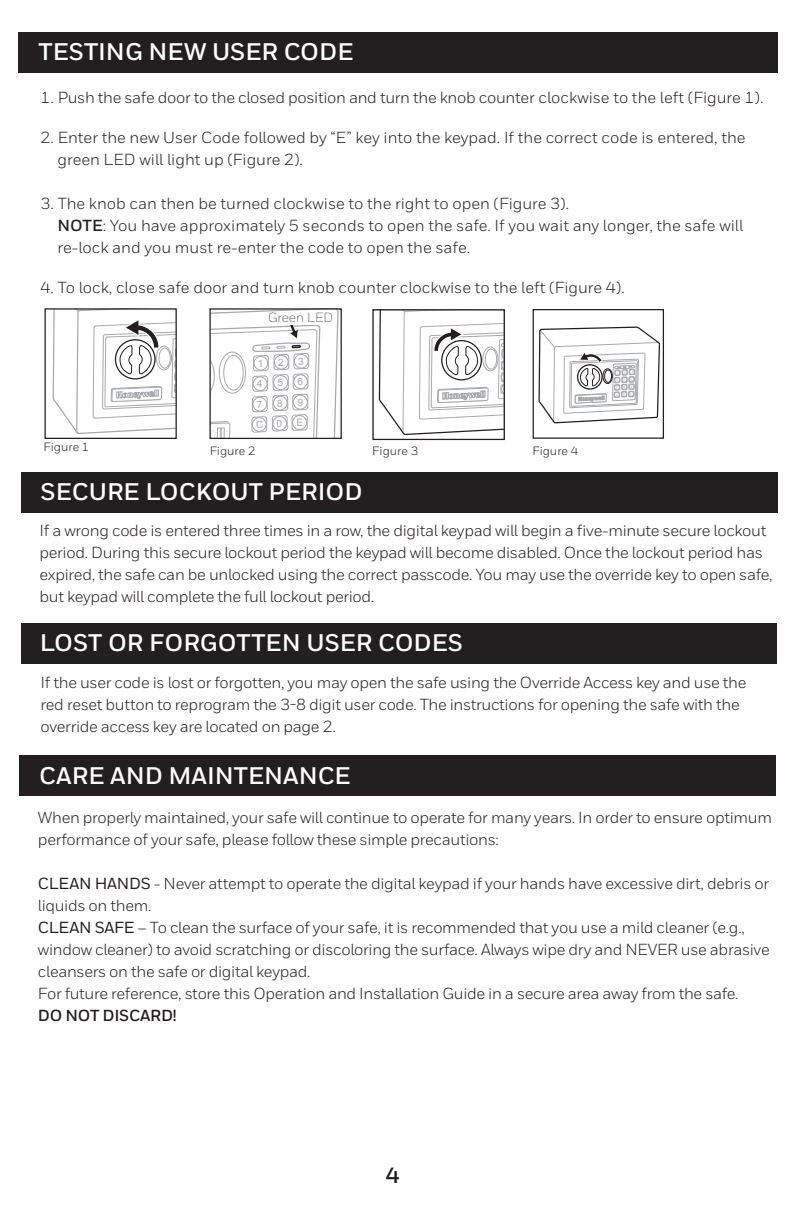
<style>
.page{position:relative;width:792px;height:1224px;background:#fff}
.page>*{position:absolute;margin:0;border:0;box-sizing:border-box;transform-origin:0 0}
.t1{font:700 24px "Honeywell Sans";color:#fff}
._2{font:700 22px "Honeywell Sans";color:#231f20}
.t2{font:16px/22px "Honeywell Sans";letter-spacing:-.02em;color:#231f20}
.t3{font:16px/22px "Honeywell Sans";color:#231f20}
.t4{font:700 16px "Honeywell Sans";letter-spacing:-.02em;color:#231f20}
.t5{font:300 13.2px "Honeywell Sans";color:#231f20}
.t6{font:12px "Honeywell Sans";color:#231f20}
.t7{font:10.4px "Arial";color:#a8a9ad}
.t8{font:10.2px/20.2px "Arial";color:#a8a9ad}
.t9{font:10px/20.4px "Arial";color:#a8a9ad;text-align:justify}
.s1{font-weight:700}
.s2{color:#231f20}
.s3{font-weight:500}
</style>
<div class="page">
<div style="left:21px;top:472px;width:757px;height:41px;background:#231f20"></div>
<div style="left:22px;top:623px;width:755px;height:41px;background:#231f20"></div>
<div style="left:19px;top:755px;width:757px;height:41px;background:#231f20"></div>
<div style="left:18px;top:32px;width:760px;height:40px;background:#231f20"></div>
<svg style="left:211px;top:310px;width:128px;height:127px"></svg>
<div style="left:209px;top:308px;width:133px;height:131px;border:1px solid #231f20"></div>
<svg style="left:378px;top:311px;width:125px;height:125px"></svg>
<div style="left:372px;top:309px;width:133px;height:131px;border:1px solid #231f20"></div>
<div style="left:268px;top:312px;width:65px;height:13px;background:#fff"></div>
<svg style="left:52px;top:310px;width:123px;height:124px"></svg>
<div style="left:44px;top:308px;width:133px;height:131px;border:1px solid #231f20"></div>
<svg style="left:538px;top:327px;width:123px;height:97px"></svg>
<div style="left:533px;top:309px;width:131px;height:130px;border:1px solid #231f20"></div>
<p class="t1" style="left:39px;top:37px;width:316px">TESTING NEW USER CODE</p>
<p class="t2" style="left:41px;top:86px;width:724px">1. Push the safe door to the closed position and turn the knob counter clockwise to the left (Figure 1).</p>
<p class="t3" style="left:57px;top:126px;width:690px;text-indent:-17px">2. Enter the new User Code followed by “E” key into the keypad. If the correct code is entered, the green LED will light up (Figure 2).</p>
<p class="t3" style="left:41px;top:192px;width:530px">3. The knob can then be turned clockwise to the right to open (Figure 3).</p>
<p class="t3" style="left:57px;top:214px;width:687px"><span class="s1">NOTE</span>: You have approximately 5 seconds to open the safe. If you wait any longer, the safe will</p>
<p class="t3" style="left:57px;top:236px;width:414px">re-lock and you must re-enter the code to open the safe.</p>
<p class="t3" style="left:41px;top:276px;width:586px">4. To lock, close safe door and turn knob counter clockwise to the left (Figure 4).</p>
<p class="t5" style="left:268px;top:310px;width:67px">Green LED</p>
<p class="t9" style="left:256px;top:353px;width:9px">1<br>4<br>7<br>C</p>
<p class="t9" style="left:277px;top:352px;width:9px">2<br><span class="s2">5<br></span>8<br>0</p>
<p class="t7" style="left:277px;top:376px;width:7px">5</p>
<p class="t9" style="left:297px;top:351px;width:9px">3<br>6<br><span class="s2">9<br>E</span></p>
<p class="t8" style="left:296px;top:393px;width:8px">9<br>E</p>
<p class="t6" style="left:44px;top:440px;width:47px">Figure 1</p>
<p class="t6" style="left:210px;top:444px;width:47px">Figure 2</p>
<p class="t6" style="left:372px;top:444px;width:47px">Figure 3</p>
<p class="t6" style="left:532px;top:444px;width:47px">Figure 4</p>
<p class="t1" style="left:41px;top:477px;width:323px">SECURE LOCKOUT PERIOD</p>
<p class="t2" style="left:40px;top:520px;width:735px">If a wrong code is entered three times in a row, the digital keypad will begin a five-minute secure lockout period. During this secure lockout period the keypad will become disabled. Once the lockout period has expired, the safe can be unlocked using the correct passcode. You may use the override key to open safe, but keypad will complete the full lockout period.</p>
<p class="t1" style="left:40px;top:629px;width:425px">LOST OR FORGOTTEN USER CODES</p>
<p class="t2" style="left:41px;top:671px;width:707px">If the user code is lost or forgotten, you may open the safe using the Override Access key and use the red reset button to reprogram the 3-8 digit user code. The instructions for opening the safe with the override access key are located on page 2.</p>
<p class="t1" style="left:39px;top:761px;width:313px">CARE AND MAINTENANCE</p>
<p class="t2" style="left:38px;top:807px;width:736px">When properly maintained, your safe will continue to operate for many years. In order to ensure optimum performance of your safe, please follow these simple precautions:</p>
<p class="t2" style="left:38px;top:873px;width:733px"><span class="s3">CLEAN HANDS</span> - Never attempt to operate the digital keypad if your hands have excessive dirt, debris or liquids on them.</p>
<p class="t2" style="left:38px;top:917px;width:733px"><span class="s3">CLEAN SAFE</span> – To clean the surface of your safe, it is recommended that you use a mild cleaner (e.g., window cleaner) to avoid scratching or discoloring the surface. Always wipe dry and NEVER use abrasive cleansers on the safe or digital keypad.</p>
<p class="t2" style="left:38px;top:983px;width:702px">For future reference, store this Operation and Installation Guide in a secure area away from the safe.</p>
<p class="t4" style="left:38px;top:1006px;width:140px">DO NOT DISCARD!</p>
<p class="_2" style="left:386px;top:1162px;width:15px">4</p>
</div>
